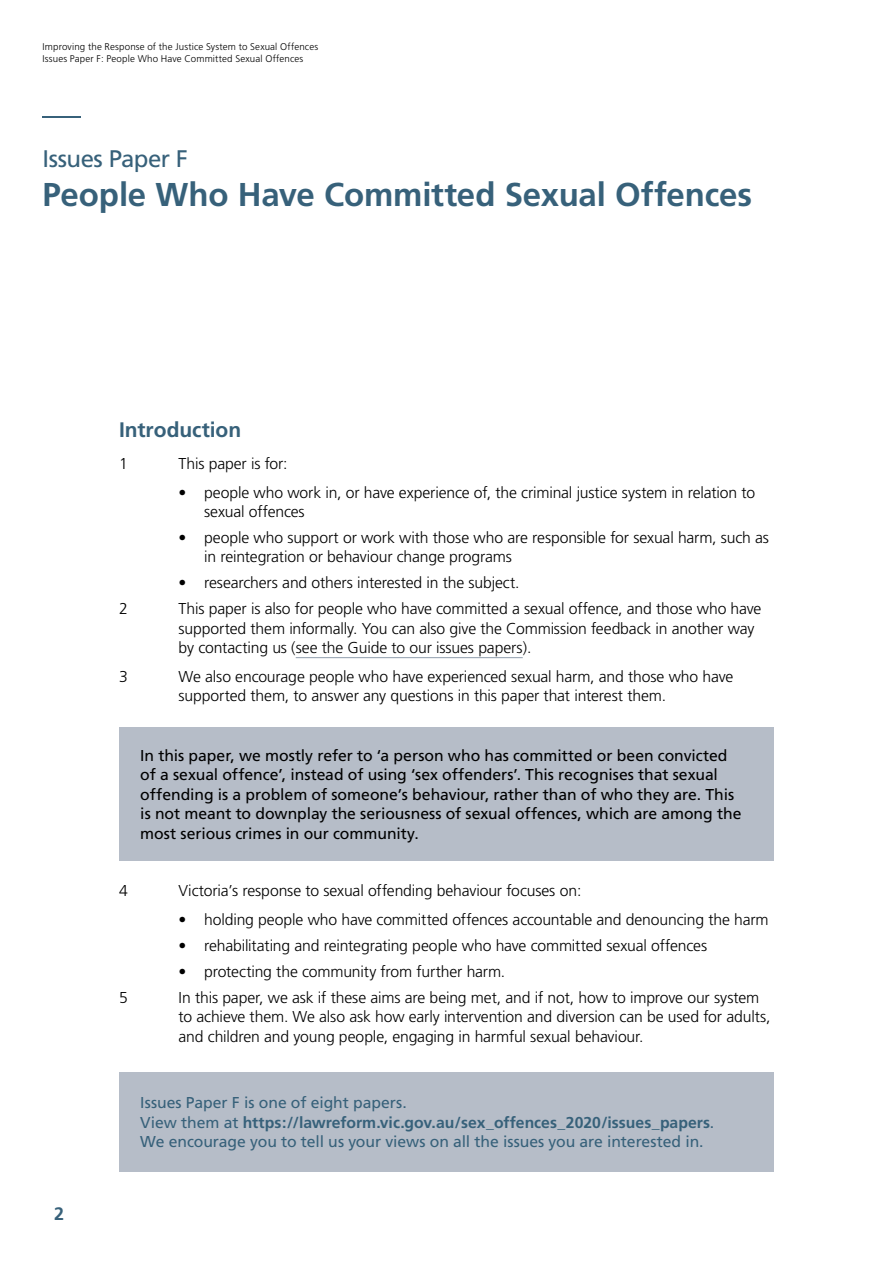
<style>
.page{position:relative;width:893px;height:1263px;background:#fff}
.page>*{position:absolute;margin:0;border:0;box-sizing:border-box;transform-origin:0 0}
.Chapter_Title__witho{font:700 33px "Frutiger";letter-spacing:-.005em;color:#37617a}
.Issue_Paper{font:24px "Frutiger CE";letter-spacing:-.02em;color:#37617a}
.HD2{font:700 21px "Frutiger";color:#37617a}
.t1{font:700 18px "Frutiger";color:#37617a}
.t2{font:300 15.75px/19.5px "Frutiger";letter-spacing:-.01em;color:#000}
.Body_Copy{font:15.75px/19.5px "Frutiger";letter-spacing:-.005em;color:#000}
.Body_Copy-2{font:15.75px/19.5px "Frutiger";letter-spacing:-.005em;color:#37617a}
.t3{font:300 9.75px/12px "Frutiger";letter-spacing:.015em;color:#000}
.s1{font-weight:700}
</style>
<div class="page">
<hr style="left:43px;top:116px;width:38px;height:2px;background:#37617a">
<hr style="left:296px;top:657px;width:227px;height:1px;background:#8f9dad">
<div style="left:119px;top:727px;width:655px;height:133px;background:#b6bdc8"></div>
<div style="left:119px;top:1071px;width:655px;height:100px;background:#b6bdc8"></div>
<p class="t3" style="left:43px;top:41px;width:277px">Improving the Response of the Justice System to Sexual Offences<br>Issues Paper F: People Who Have Committed Sexual Offences</p>
<p class="Issue_Paper" style="left:43px;top:145px;width:147px">Issues Paper F</p>
<p class="Chapter_Title__witho" style="left:43px;top:176px;width:711px">People Who Have Committed Sexual Offences</p>
<h2 class="HD2" style="left:119px;top:417px;width:124px">Introduction</h2>
<p class="t2" style="left:119px;top:454px;width:10px">1</p>
<p class="t2" style="left:179px;top:454px;width:111px">This paper is for:</p>
<p class="t2" style="left:204px;top:482px;width:553px;text-indent:-26px">• people who work in, or have experience of, the criminal justice system in relation to sexual offences</p>
<p class="t2" style="left:204px;top:528px;width:566px;text-indent:-26px">• people who support or work with those who are responsible for sexual harm, such as in reintegration or behaviour change programs</p>
<p class="t2" style="left:179px;top:573px;width:343px">• researchers and others interested in the subject.</p>
<p class="t2" style="left:119px;top:599px;width:10px">2</p>
<p class="t2" style="left:179px;top:599px;width:584px">This paper is also for people who have committed a sexual offence, and those who have supported them informally. You can also give the Commission feedback in another way by contacting us (see the Guide to our issues papers).</p>
<p class="t2" style="left:119px;top:667px;width:10px">3</p>
<p class="t2" style="left:179px;top:667px;width:556px">We also encourage people who have experienced sexual harm, and those who have supported them, to answer any questions in this paper that interest them.</p>
<p class="Body_Copy" style="left:140px;top:745px;width:603px">In this paper, we mostly refer to ‘a person who has committed or been convicted of a sexual offence’, instead of using ‘sex offenders’. This recognises that sexual offending is a problem of someone’s behaviour, rather than of who they are. This is not meant to downplay the seriousness of sexual offences, which are among the most serious crimes in our community.</p>
<p class="t2" style="left:119px;top:881px;width:10px">4</p>
<p class="t2" style="left:179px;top:881px;width:404px">Victoria’s response to sexual offending behaviour focuses on:</p>
<p class="t2" style="left:179px;top:910px;width:592px">• holding people who have committed offences accountable and denouncing the harm</p>
<p class="t2" style="left:179px;top:936px;width:530px">• rehabilitating and reintegrating people who have committed sexual offences</p>
<p class="t2" style="left:179px;top:962px;width:328px">• protecting the community from further harm.</p>
<p class="t2" style="left:119px;top:987px;width:10px">5</p>
<p class="t2" style="left:179px;top:987px;width:593px">In this paper, we ask if these aims are being met, and if not, how to improve our system to achieve them. We also ask how early intervention and diversion can be used for adults, and children and young people, engaging in harmful sexual behaviour.</p>
<p class="t1" style="left:54px;top:1203px;width:12px">2</p>
<p class="Body_Copy-2" style="left:140px;top:1093px;width:575px">Issues Paper F is one of eight papers.<br>View them at <span class="s1">https://lawreform.vic.gov.au/sex_offences_2020/issues_papers</span>.<br>We encourage you to tell us your views on all the issues you are interested in.</p>
</div>
